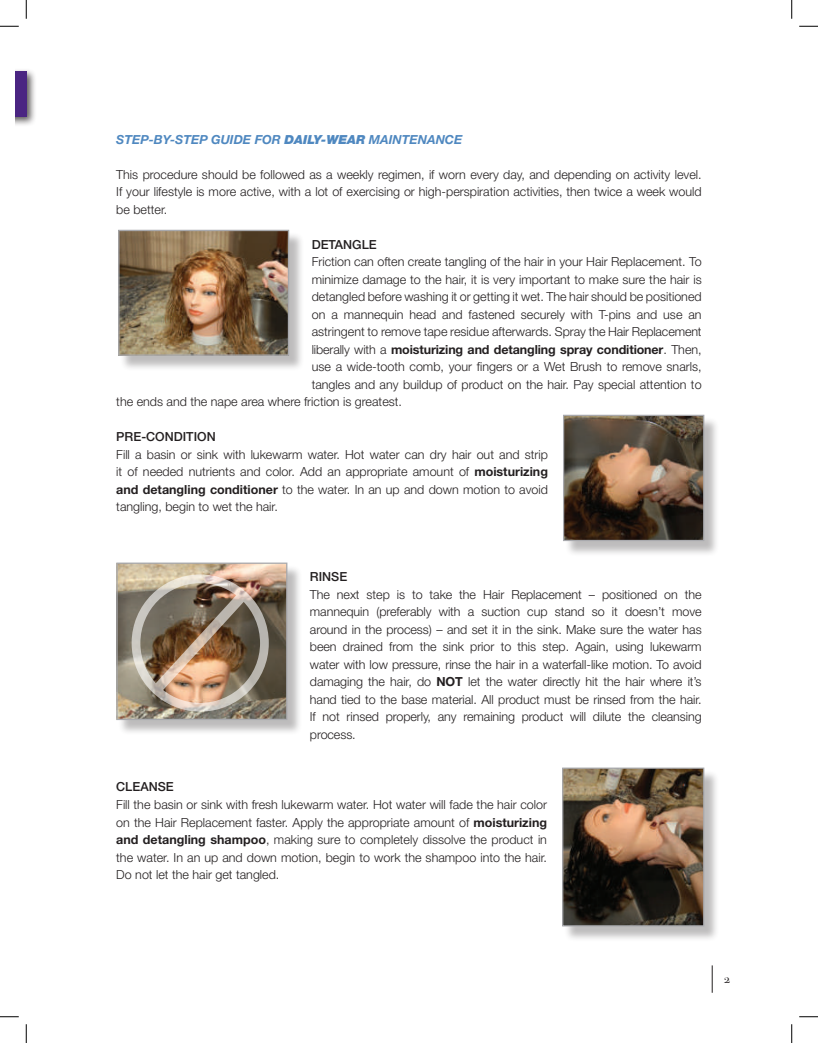
<style>
.page{position:relative;width:818px;height:1043px;background:#fff}
.page>*{position:absolute;margin:0;border:0;box-sizing:border-box;transform-origin:0 0}
.t1{font:300 12.5px/17.5px "Helvetica Neue";color:#231f20;text-align:justify}
.t2{font:700 12.5px "Helvetica Neue";letter-spacing:-.01em;color:#231f20}
.t3{font:italic 700 12.5px "Helvetica Neue";color:#4f88c0}
.t4{font:500 12.5px "Helvetica Neue";color:#231f20}
.t5{font:12.5px "Bodoni Svty Two SCITCTT Book";color:#231f20}
.s1{font-weight:900}
.s2{font-weight:300}
.s3{font-weight:700}
</style>
<div class="page">
<svg style="left:711px;top:965px;width:1px;height:27px"></svg>
<div style="left:120px;top:232px;width:184px;height:139px;background:#231f20;opacity:.3"></div>
<img style="left:118px;top:230px;width:171px;height:126px">
<div style="left:118px;top:564px;width:185px;height:171px;background:#231f20;opacity:.3"></div>
<img style="left:116px;top:562px;width:171px;height:158px">
<div style="left:565px;top:416px;width:154px;height:140px;background:#231f20;opacity:.3"></div>
<img style="left:565px;top:417px;width:137px;height:122px">
<div style="left:563px;top:415px;width:141px;height:126px;border:1px solid #a8a9ad"></div>
<div style="left:564px;top:769px;width:155px;height:172px;background:#231f20;opacity:.3"></div>
<img style="left:564px;top:769px;width:138px;height:155px">
<div style="left:562px;top:767px;width:142px;height:159px;border:1px solid #a8a9ad"></div>
<div style="left:15px;top:69px;width:22px;height:58px;background:#231f20;opacity:.75"></div>
<svg style="left:15px;top:71px;width:11px;height:45px"></svg>
<svg style="left:0;top:25px;width:19px;height:2px"></svg>
<svg style="left:799px;top:25px;width:19px;height:2px"></svg>
<svg style="left:0;top:1016px;width:19px;height:1px"></svg>
<svg style="left:799px;top:1016px;width:19px;height:1px"></svg>
<svg style="left:25px;top:0;width:2px;height:19px"></svg>
<svg style="left:25px;top:1024px;width:2px;height:18px"></svg>
<svg style="left:791px;top:0;width:1px;height:19px"></svg>
<svg style="left:791px;top:1024px;width:1px;height:18px"></svg>
<p class="t3" style="left:116px;top:131px;width:348px">STEP-BY-STEP GUIDE FOR <span class="s1">DAILY-WEAR</span> MAINTENANCE</p>
<p class="t1" style="left:116px;top:165px;width:587px">This procedure should be followed as a weekly regimen, if worn every day, and depending on activity level.<br>If your lifestyle is more active, with a lot of exercising or high-perspiration activities, then twice a week would be better.</p>
<p class="t4" style="left:312px;top:237px;width:67px">DETANGLE</p>
<p class="t1" style="left:312px;top:253px;width:391px">Friction can often create tangling of the hair in your hair replacement. To</p>
<p class="t1" style="left:312px;top:270px;width:391px">minimize damage to the hair, it is very important to make sure the hair is</p>
<p class="t1" style="left:312px;top:288px;width:391px">detangled before washing it or getting it wet. The hair should be positioned</p>
<p class="t1" style="left:312px;top:305px;width:391px">on a mannequin head and fastened securely with T-pins and use an</p>
<p class="t1" style="left:312px;top:323px;width:391px">astringent to remove tape residue afterwards. Spray the hair replacement</p>
<p class="t2" style="left:312px;top:341px;width:391px"><span class="s2">liberally with a</span> moisturizing and detangling spray conditioner<span class="s2">. Then,</span></p>
<p class="t1" style="left:312px;top:358px;width:391px">use a wide-tooth comb, your fingers or a Wet Brush to remove snarls,</p>
<p class="t1" style="left:312px;top:375px;width:391px">tangles and any buildup of product on the hair. Pay special attention to</p>
<p class="t1" style="left:116px;top:393px;width:287px">the ends and the nape area where friction is greatest.</p>
<p class="t4" style="left:116px;top:429px;width:101px">PRE-CONDITION</p>
<p class="t1" style="left:116px;top:445px;width:433px">Fill a basin or sink with lukewarm water. hot water can dry hair out and strip it of needed nutrients and color. add an appropriate amount of <span class="s3">moisturizing and detangling conditioner</span> to the water. In an up and down motion to avoid tangling, begin to wet the hair.</p>
<p class="t4" style="left:310px;top:569px;width:39px">RINSE</p>
<p class="t1" style="left:310px;top:585px;width:393px">The next step is to take the hair replacement – positioned on the mannequin (preferably with a suction cup stand so it doesn’t move around in the process) – and set it in the sink. Make sure the water has been drained from the sink prior to this step. again, using lukewarm water with low pressure, rinse the hair in a waterfall-like motion. To avoid damaging the hair, do <span class="s3">not</span> let the water directly hit the hair where it’s hand tied to the base material. all product must be rinsed from the hair.<br>If not rinsed properly, any remaining product will dilute the cleansing process.</p>
<p class="t4" style="left:116px;top:779px;width:59px">CLEANSE</p>
<p class="t1" style="left:116px;top:795px;width:432px">Fill the basin or sink with fresh lukewarm water. hot water will fade the hair color on the hair replacement faster. apply the appropriate amount of <span class="s3">moisturizing and detangling shampoo</span>, making sure to completely dissolve the product in the water. In an up and down motion, begin to work the shampoo into the hair.<br>Do not let the hair get tangled.</p>
<p class="t5" style="left:724px;top:971px;width:7px">2</p>
</div>
